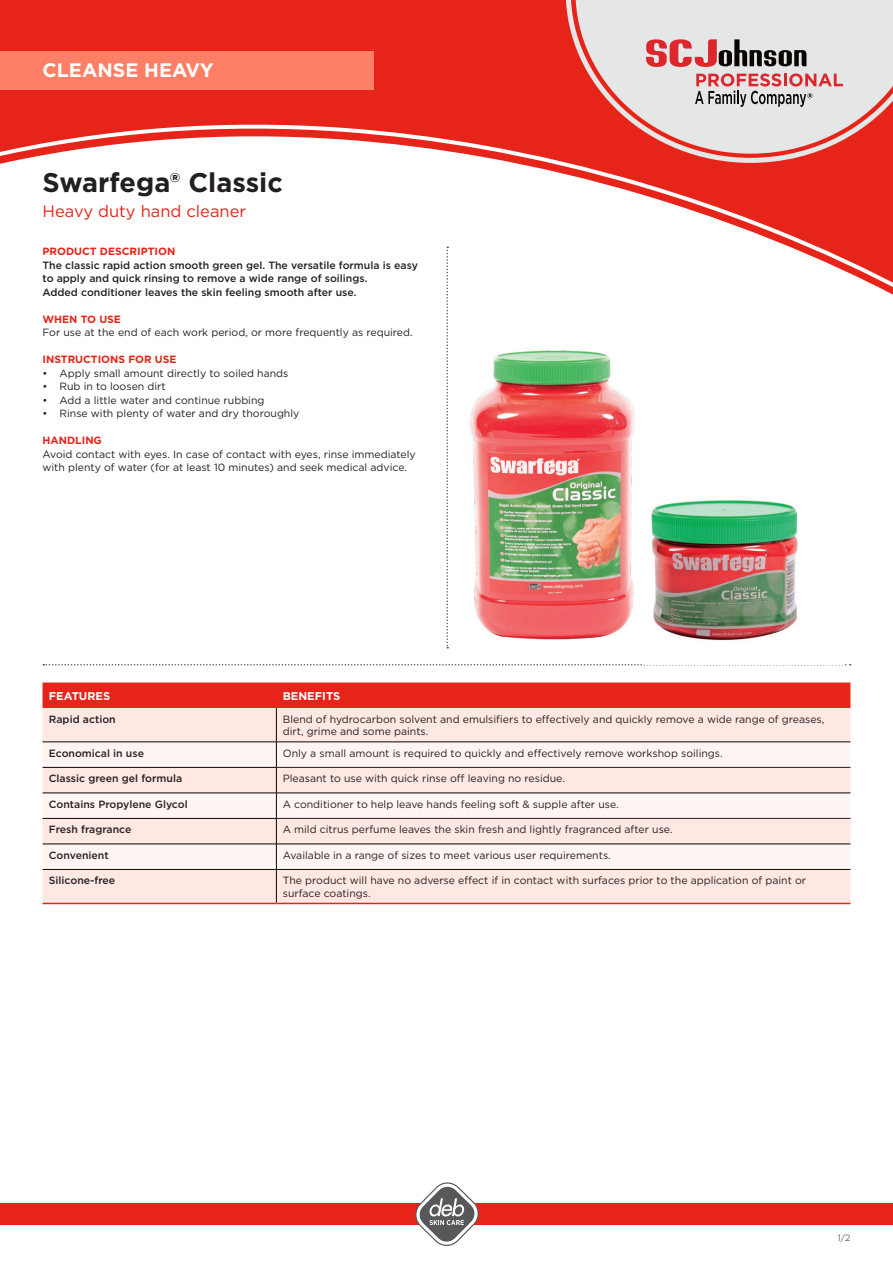
<style>
.page{position:relative;width:893px;height:1263px;background:#fff}
.page>*{position:absolute;margin:0;border:0;box-sizing:border-box;transform-origin:0 0}
.t1{font:700 27px "Gotham";color:#231f20}
.t2{font:700 19.5px "Gotham";color:#fff}
._08_Copy_Prokyon_8_7{font:16.5px "Gotham";color:#e72419}
.t3{font:700 11.25px "Gotham";color:#fff}
.t4{font:10.5px/12.8px "Gotham";color:#231f20}
._08_Subline_Prokyon{font:500 10.5px/13.5px "Gotham";color:#231f20}
.t5{font:700 10.5px "Gotham";color:#e72419}
.t6{font:300 9px "Gotham";color:#231f20}
</style>
<div class="page">
<div style="left:0;top:0;width:566px;height:119px;background:#e72419"></div>
<svg style="left:0;top:119px;width:893px;height:176px"></svg>
<svg style="left:566px;top:0;width:327px;height:163px;fill:#e72419"></svg>
<svg style="left:575px;top:0;width:318px;height:154px;fill:#e5e6e6"></svg>
<svg style="left:646px;top:39px;width:161px;height:28px"></svg>
<svg style="left:695px;top:73px;width:148px;height:34px"></svg>
<div style="left:0;top:51px;width:374px;height:38px;background:#fd7f66"></div>
<div style="left:0;top:1203px;width:893px;height:22px;background:#e72419"></div>
<svg style="left:415px;top:1182px;width:64px;height:64px"></svg>
<div style="left:43px;top:682px;width:807px;height:26px;background:#e72419"></div>
<div style="left:43px;top:708px;width:807px;height:195px;background:#ffe7e2"></div>
<svg style="left:43px;top:743px;width:807px;height:126px;fill:#fff5f3"></svg>
<hr style="left:276px;top:870px;width:1px;height:33px;background:#0a0604">
<hr style="left:43px;top:742px;width:233px;height:1px;background:#0a0604">
<hr style="left:276px;top:708px;width:1px;height:34px;background:#0a0604">
<hr style="left:43px;top:767px;width:234px;height:1px;background:#0a0604">
<hr style="left:43px;top:793px;width:233px;height:1px;background:#0a0604">
<hr style="left:43px;top:818px;width:234px;height:1px;background:#0a0604">
<hr style="left:43px;top:844px;width:233px;height:1px;background:#0a0604">
<hr style="left:43px;top:903px;width:233px;height:1px;background:#e72419">
<hr style="left:276px;top:903px;width:574px;height:1px;background:#e72419">
<hr style="left:43px;top:869px;width:233px;height:1px;background:#0a0604">
<hr style="left:276px;top:742px;width:574px;height:1px;background:#0a0604">
<hr style="left:276px;top:869px;width:574px;height:1px;background:#0a0604">
<hr style="left:276px;top:844px;width:574px;height:1px;background:#0a0604">
<hr style="left:277px;top:767px;width:573px;height:1px;background:#231f20">
<svg style="left:276px;top:742px;width:1px;height:127px"></svg>
<hr style="left:276px;top:793px;width:574px;height:1px;background:#0a0604">
<hr style="left:277px;top:818px;width:573px;height:1px;background:#231f20">
<svg style="left:446px;top:247px;width:2px;height:401px"></svg>
<svg style="left:43px;top:664px;width:808px;height:1px"></svg>
<img style="left:651px;top:500px;width:147px;height:141px">
<img style="left:469px;top:350px;width:166px;height:290px">
<p class="t2" style="left:43px;top:57px;width:173px">CLEANSE HEAVY</p>
<p class="t1" style="left:43px;top:164px;width:242px">Swarfega® Classic</p>
<p class="_08_Copy_Prokyon_8_7" style="left:43px;top:201px;width:205px">Heavy duty hand cleaner</p>
<p class="t5" style="left:43px;top:244px;width:134px">PRODUCT DESCRIPTION</p>
<p class="_08_Subline_Prokyon" style="left:43px;top:258px;width:377px">The classic rapid action smooth green gel. The versatile formula is easy to apply and quick rinsing to remove a wide range of soilings.<br>Added conditioner leaves the skin feeling smooth after use.</p>
<p class="t5" style="left:43px;top:312px;width:80px">WHEN TO USE</p>
<p class="t4" style="left:43px;top:326px;width:372px">For use at the end of each work period, or more frequently as required.</p>
<p class="t5" style="left:43px;top:352px;width:136px">INSTRUCTIONS FOR USE</p>
<p class="t4" style="left:43px;top:366px;width:247px">• Apply small amount directly to soiled hands</p>
<p class="t4" style="left:43px;top:380px;width:125px">• Rub in to loosen dirt</p>
<p class="t4" style="left:43px;top:393px;width:223px">• Add a little water and continue rubbing</p>
<p class="t4" style="left:43px;top:407px;width:258px">• Rinse with plenty of water and dry thoroughly</p>
<p class="t5" style="left:43px;top:433px;width:61px">HANDLING</p>
<p class="t4" style="left:43px;top:447px;width:375px;line-height:13.5px">Avoid contact with eyes. In case of contact with eyes, rinse immediately with plenty of water (for at least 10 minutes) and seek medical advice.</p>
<p class="t3" style="left:49px;top:688px;width:63px">FEATURES</p>
<p class="t3" style="left:283px;top:688px;width:59px">BENEFITS</p>
<p class="_08_Subline_Prokyon" style="left:49px;top:712px;width:68px">Rapid action</p>
<p class="t4" style="left:283px;top:712px;width:543px">Blend of hydrocarbon solvent and emulsifiers to effectively and quickly remove a wide range of greases, dirt, grime and some paints.</p>
<p class="_08_Subline_Prokyon" style="left:49px;top:746px;width:97px">Economical in use</p>
<p class="t4" style="left:283px;top:746px;width:441px">Only a small amount is required to quickly and effectively remove workshop soilings.</p>
<p class="_08_Subline_Prokyon" style="left:49px;top:771px;width:135px">Classic green gel formula</p>
<p class="t4" style="left:283px;top:772px;width:284px">Pleasant to use with quick rinse off leaving no residue.</p>
<p class="_08_Subline_Prokyon" style="left:49px;top:797px;width:140px">Contains Propylene Glycol</p>
<p class="t4" style="left:283px;top:797px;width:337px">A conditioner to help leave hands feeling soft &amp; supple after use.</p>
<p class="_08_Subline_Prokyon" style="left:49px;top:822px;width:84px">Fresh fragrance</p>
<p class="t4" style="left:283px;top:823px;width:391px">A mild citrus perfume leaves the skin fresh and lightly fragranced after use.</p>
<p class="_08_Subline_Prokyon" style="left:49px;top:848px;width:61px">Convenient</p>
<p class="t4" style="left:283px;top:848px;width:330px">Available in a range of sizes to meet various user requirements.</p>
<p class="_08_Subline_Prokyon" style="left:49px;top:874px;width:68px">Silicone-free</p>
<p class="t4" style="left:283px;top:874px;width:525px">The product will have no adverse effect if in contact with surfaces prior to the application of paint or surface coatings.</p>
<p class="t6" style="left:838px;top:1232px;width:14px">1/2</p>
</div>
